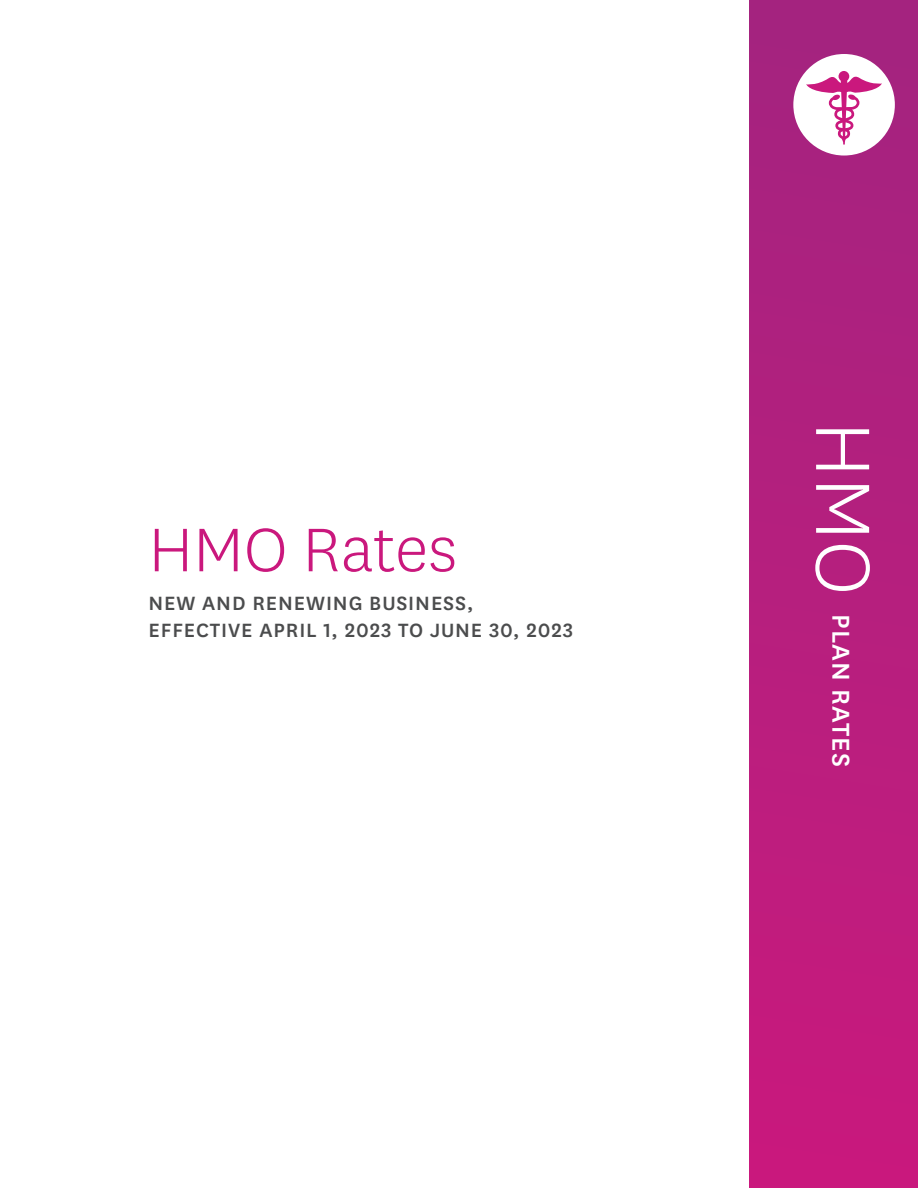
<style>
.page{position:relative;width:918px;height:1188px;background:#fff}
.page>*{position:absolute;margin:0;border:0;box-sizing:border-box;transform-origin:0 0}
.t1{font:300 90px "Centene Sans";color:#fff}
.t2{font:300 72px "Centene Sans";color:#ca187d}
.t3{font:500 28.5px "Centene Sans";letter-spacing:.04em;color:#fff}
.t4{font:500 22.5px/27px "Centene Sans";letter-spacing:.04em;color:#4b4c4d}
</style>
<div class="page">
<div style="left:750px;top:0;width:168px;height:1188px;background:linear-gradient(to bottom,#a3247f,#c9197d)"></div>
<div style="left:793px;top:54px;width:102px;height:102px;background:#fff;border-radius:50%"></div>
<svg style="left:806px;top:71px;width:76px;height:74px"></svg>
<h2 class="t2" style="left:149px;top:505px;width:310px">HMO Rates</h2>
<p class="t4" style="left:149px;top:589px;width:426px">NEW AND RENEWING BUSINESS,<br>EFFECTIVE APRIL 1, 2023 TO JUNE 30, 2023</p>
<p class="t1" style="left:900px;top:421px;width:175px;rotate:90deg">HMO</p>
<p class="t3" style="left:861px;top:614px;width:154px;rotate:90deg">PLAN RATES</p>
</div>
